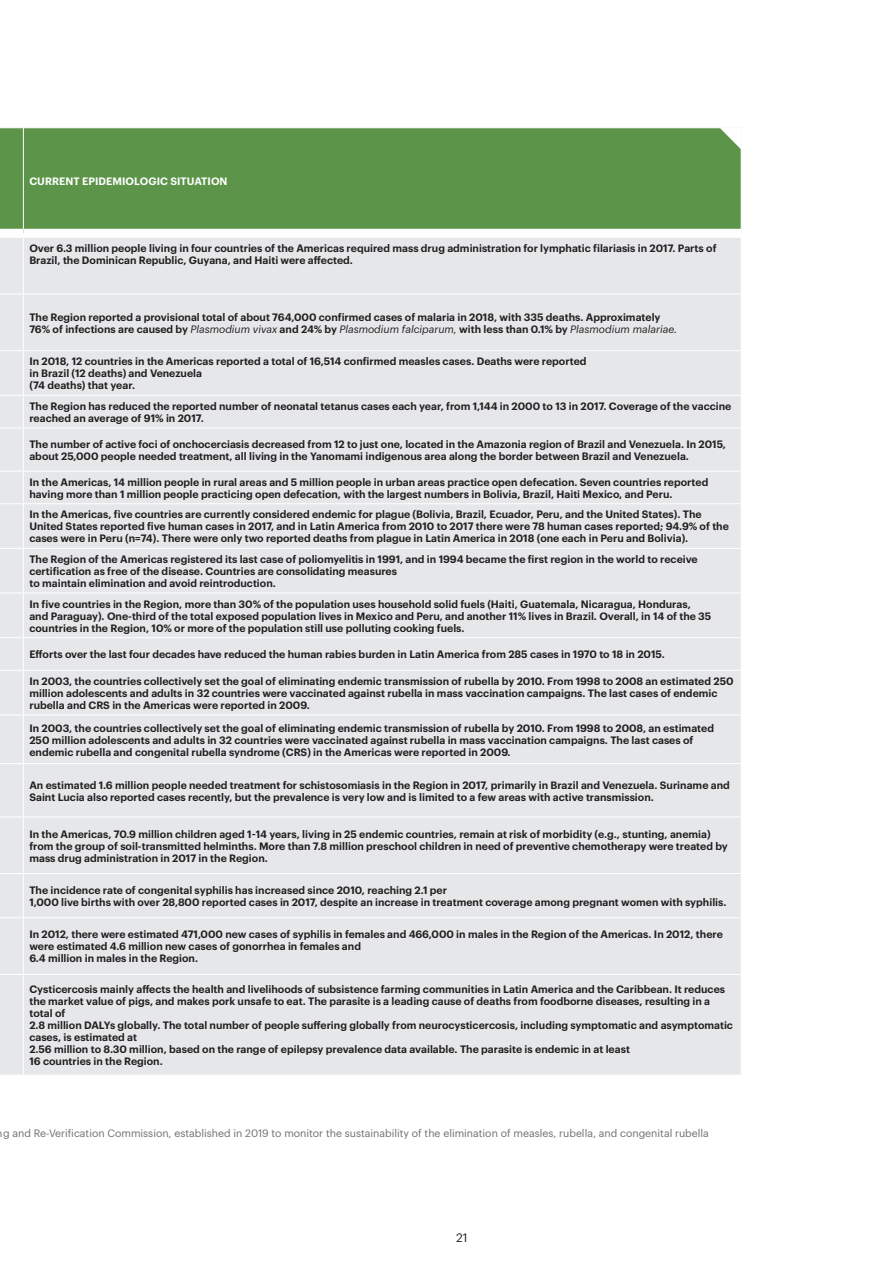
<style>
.page{position:relative;width:893px;height:1263px;background:#fff}
.page>*{position:absolute;margin:0;border:0;box-sizing:border-box;transform-origin:0 0}
.t1{font:12px "Graphik";color:#231f20}
.t2{font:600 10.5px/12px "Graphik";color:#231f20}
.t3{font:10.5px "Graphik";color:#6c6d70}
.t4{font:600 10.5px "Graphik";letter-spacing:.005em;color:#fff}
.s1{font-weight:400;font-style:italic}
</style>
<div class="page">
<div style="left:0;top:128px;width:741px;height:101px;background:#5c9449"></div>
<div style="left:0;top:238px;width:741px;height:837px;background:#e6e7e9"></div>
<svg style="left:0;top:127px;width:23px;height:1px"></svg>
<hr style="left:23px;top:128px;width:1px;height:101px;background:#fff">
<hr style="left:23px;top:238px;width:1px;height:56px;background:#fff">
<svg style="left:0;top:294px;width:23px;height:1px"></svg>
<hr style="left:23px;top:294px;width:718px;height:1px;background:#fff">
<hr style="left:23px;top:294px;width:1px;height:56px;background:#fff">
<svg style="left:0;top:350px;width:23px;height:1px"></svg>
<hr style="left:23px;top:350px;width:718px;height:1px;background:#fff">
<hr style="left:23px;top:351px;width:1px;height:44px;background:#fff">
<svg style="left:0;top:395px;width:23px;height:1px"></svg>
<hr style="left:23px;top:395px;width:718px;height:1px;background:#fff">
<hr style="left:23px;top:396px;width:1px;height:31px;background:#fff">
<svg style="left:0;top:427px;width:23px;height:1px"></svg>
<hr style="left:23px;top:427px;width:718px;height:1px;background:#fff">
<hr style="left:23px;top:428px;width:1px;height:43px;background:#fff">
<svg style="left:0;top:471px;width:23px;height:1px"></svg>
<hr style="left:23px;top:471px;width:718px;height:1px;background:#fff">
<hr style="left:23px;top:471px;width:1px;height:32px;background:#fff">
<svg style="left:0;top:503px;width:23px;height:1px"></svg>
<hr style="left:23px;top:503px;width:718px;height:1px;background:#fff">
<hr style="left:23px;top:504px;width:1px;height:44px;background:#fff">
<svg style="left:0;top:548px;width:23px;height:1px"></svg>
<hr style="left:23px;top:548px;width:718px;height:1px;background:#fff">
<hr style="left:23px;top:549px;width:1px;height:44px;background:#fff">
<svg style="left:0;top:593px;width:23px;height:1px"></svg>
<hr style="left:23px;top:593px;width:718px;height:1px;background:#fff">
<hr style="left:23px;top:593px;width:1px;height:44px;background:#fff">
<svg style="left:0;top:637px;width:23px;height:1px"></svg>
<hr style="left:23px;top:637px;width:718px;height:1px;background:#fff">
<hr style="left:23px;top:638px;width:1px;height:32px;background:#fff">
<svg style="left:0;top:670px;width:23px;height:1px"></svg>
<hr style="left:23px;top:670px;width:718px;height:1px;background:#fff">
<hr style="left:23px;top:671px;width:1px;height:43px;background:#fff">
<svg style="left:0;top:714px;width:23px;height:1px"></svg>
<hr style="left:23px;top:714px;width:718px;height:1px;background:#fff">
<hr style="left:23px;top:715px;width:1px;height:48px;background:#fff">
<svg style="left:0;top:763px;width:23px;height:1px"></svg>
<hr style="left:23px;top:763px;width:718px;height:1px;background:#fff">
<hr style="left:23px;top:764px;width:1px;height:52px;background:#fff">
<svg style="left:0;top:816px;width:23px;height:1px"></svg>
<hr style="left:23px;top:816px;width:718px;height:1px;background:#fff">
<hr style="left:23px;top:817px;width:1px;height:56px;background:#fff">
<svg style="left:0;top:873px;width:23px;height:1px"></svg>
<hr style="left:23px;top:873px;width:718px;height:1px;background:#fff">
<hr style="left:23px;top:874px;width:1px;height:43px;background:#fff">
<svg style="left:0;top:917px;width:23px;height:1px"></svg>
<hr style="left:23px;top:917px;width:718px;height:1px;background:#fff">
<hr style="left:23px;top:918px;width:1px;height:56px;background:#fff">
<svg style="left:0;top:974px;width:23px;height:1px"></svg>
<hr style="left:23px;top:974px;width:718px;height:1px;background:#fff">
<hr style="left:23px;top:975px;width:1px;height:100px;background:#fff">
<svg style="left:719px;top:128px;width:22px;height:22px"></svg>
<p class="t4" style="left:29px;top:173px;width:200px">CURRENT EPIDEMIOLOGIC SITUATION</p>
<p class="t2" style="left:29px;top:241px;width:689px">Over 6.3 million people living in four countries of the Americas required mass drug administration for lymphatic filariasis in 2017. Parts of<br>Brazil, the Dominican Republic, Guyana, and Haiti were affected.</p>
<p class="t2" style="left:29px;top:310px;width:649px">The Region reported a provisional total of about 764,000 confirmed cases of malaria in 2018, with 335 deaths. Approximately<br>76% of infections are caused by <span class="s1">Plasmodium vivax</span> and 24% by <span class="s1">Plasmodium falciparum,</span> with less than 0.1% by <span class="s1">Plasmodium malariae.</span></p>
<p class="t2" style="left:29px;top:355px;width:559px">In 2018, 12 countries in the Americas reported a total of 16,514 confirmed measles cases. Deaths were reported in Brazil (12 deaths) and Venezuela<br>(74 deaths) that year.</p>
<p class="t2" style="left:29px;top:399px;width:703px">The Region has reduced the reported number of neonatal tetanus cases each year, from 1,144 in 2000 to 13 in 2017. Coverage of the vaccine reached an average of 91% in 2017.</p>
<p class="t2" style="left:29px;top:437px;width:698px">The number of active foci of onchocerciasis decreased from 12 to just one, located in the Amazonia region of Brazil and Venezuela. In 2015, about 25,000 people needed treatment, all living in the Yanomami indigenous area along the border between Brazil and Venezuela.</p>
<p class="t2" style="left:29px;top:475px;width:680px">In the Americas, 14 million people in rural areas and 5 million people in urban areas practice open defecation. Seven countries reported having more than 1 million people practicing open defecation, with the largest numbers in Bolivia, Brazil, Haiti Mexico, and Peru.</p>
<p class="t2" style="left:29px;top:508px;width:701px">In the Americas, five countries are currently considered endemic for plague (Bolivia, Brazil, Ecuador, Peru, and the United States). The<br>United States reported five human cases in 2017, and in Latin America from 2010 to 2017 there were 78 human cases reported; 94.9% of the cases were in Peru (n=74). There were only two reported deaths from plague in Latin America in 2018 (one each in Peru and Bolivia).</p>
<p class="t2" style="left:29px;top:552px;width:670px">The Region of the Americas registered its last case of poliomyelitis in 1991, and in 1994 became the first region in the world to receive certification as free of the disease. Countries are consolidating measures<br>to maintain elimination and avoid reintroduction.</p>
<p class="t2" style="left:29px;top:597px;width:683px">In five countries in the Region, more than 30% of the population uses household solid fuels (Haiti, Guatemala, Nicaragua, Honduras, and Paraguay). One-third of the total exposed population lives in Mexico and Peru, and another 11% lives in Brazil. Overall, in 14 of the 35 countries in the Region, 10% or more of the population still use polluting cooking fuels.</p>
<p class="t2" style="left:29px;top:647px;width:637px">Efforts over the last four decades have reduced the human rabies burden in Latin America from 285 cases in 1970 to 18 in 2015.</p>
<p class="t2" style="left:29px;top:674px;width:706px">In 2003, the countries collectively set the goal of eliminating endemic transmission of rubella by 2010. From 1998 to 2008 an estimated 250 million adolescents and adults in 32 countries were vaccinated against rubella in mass vaccination campaigns. The last cases of endemic rubella and CRS in the Americas were reported in 2009.</p>
<p class="t2" style="left:29px;top:721px;width:686px">In 2003, the countries collectively set the goal of eliminating endemic transmission of rubella by 2010. From 1998 to 2008, an estimated<br>250 million adolescents and adults in 32 countries were vaccinated against rubella in mass vaccination campaigns. The last cases of endemic rubella and congenital rubella syndrome (CRS) in the Americas were reported in 2009.</p>
<p class="t2" style="left:29px;top:778px;width:702px">An estimated 1.6 million people needed treatment for schistosomiasis in the Region in 2017, primarily in Brazil and Venezuela. Suriname and<br>Saint Lucia also reported cases recently, but the prevalence is very low and is limited to a few areas with active transmission.</p>
<p class="t2" style="left:29px;top:827px;width:700px">In the Americas, 70.9 million children aged 1-14 years, living in 25 endemic countries, remain at risk of morbidity (e.g., stunting, anemia) from the group of soil-transmitted helminths. More than 7.8 million preschool children in need of preventive chemotherapy were treated by mass drug administration in 2017 in the Region.</p>
<p class="t2" style="left:29px;top:883px;width:699px">The incidence rate of congenital syphilis has increased since 2010, reaching 2.1 per<br>1,000 live births with over 28,800 reported cases in 2017, despite an increase in treatment coverage among pregnant women with syphilis.</p>
<p class="t2" style="left:29px;top:928px;width:695px">In 2012, there were estimated 471,000 new cases of syphilis in females and 466,000 in males in the Region of the Americas. In 2012, there were estimated 4.6 million new cases of gonorrhea in females and<br>6.4 million in males in the Region.</p>
<p class="t2" style="left:29px;top:982px;width:705px">Cysticercosis mainly affects the health and livelihoods of subsistence farming communities in Latin America and the Caribbean. It reduces the market value of pigs, and makes pork unsafe to eat. The parasite is a leading cause of deaths from foodborne diseases, resulting in a total of<br>2.8 million DALYs globally. The total number of people suffering globally from neurocysticercosis, including symptomatic and asymptomatic cases, is estimated at<br>2.56 million to 8.30 million, based on the range of epilepsy prevalence data available. The parasite is endemic in at least<br>16 countries in the Region.</p>
<p class="t3" style="left:3px;top:1126px;width:707px">g and Re-Verification Commission, established in 2019 to monitor the sustainability of the elimination of measles, rubella, and congenital rubella</p>
<p class="t1" style="left:456px;top:1228px;width:13px">21</p>
</div>
